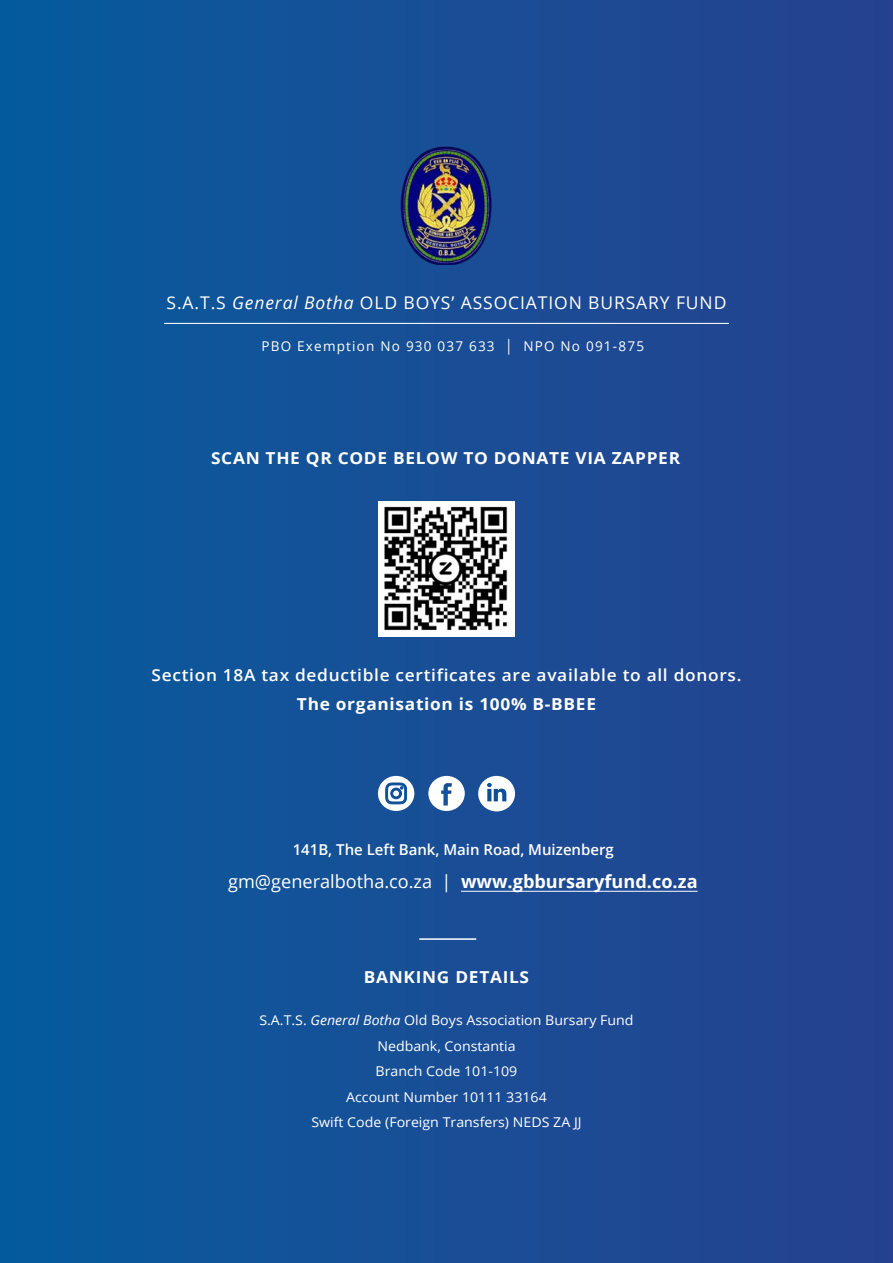
<style>
.page{position:relative;width:893px;height:1263px;background:#fff}
.page>*{position:absolute;margin:0;border:0;box-sizing:border-box;transform-origin:0 0}
.t1{font:700 18.15px "Open Sans";color:#fff}
.t2{font:17.55px "Open Sans";letter-spacing:.05em;color:#fff}
.t3{font:700 16.5px "Open Sans";letter-spacing:.04em;color:#fff;scale:1.05 1}
.t4{font:600 16.5px "Open Sans";letter-spacing:.04em;color:#fff;scale:1.05 1}
.t5{font:600 15px "Open Sans";color:#fff}
.t6{font:13.5px/25.5px "Open Sans";color:#fff;text-align:center;scale:1.05 1}
.t7{font:13.5px "Open Sans";letter-spacing:.09em;color:#fff}
.s1{font-style:italic}
.s2{font-size:15.75px}
.s3{font-weight:400}
</style>
<div class="page">
<div style="left:0;top:0;width:893px;height:1263px;background:linear-gradient(to right,#075b9d,#27418f)"></div>
<hr style="left:419px;top:938px;width:57px;height:2px;background:#fff">
<hr style="left:164px;top:323px;width:565px;height:1px;background:#fff">
<hr style="left:461px;top:891px;width:237px;height:1px;background:#fff">
<img style="left:399px;top:143px;width:95px;height:122px">
<div style="left:428px;top:776px;width:37px;height:35px;background:#fff;border-radius:50%"></div>
<svg style="left:441px;top:783px;width:11px;height:22px"></svg>
<div style="left:378px;top:776px;width:36px;height:35px;background:#fff;border-radius:50%"></div>
<svg style="left:385px;top:783px;width:22px;height:21px"></svg>
<div style="left:478px;top:776px;width:37px;height:35px;background:#fff;border-radius:50%"></div>
<svg style="left:487px;top:783px;width:19px;height:18px"></svg>
<img style="left:379px;top:501px;width:135px;height:135px">
<p class="t2" style="left:167px;top:290px;width:561px">S.A.T.S <span class="s1">General Botha</span> OLD BOYS’ ASSOCIATION BURSARY FUND</p>
<p class="t7" style="left:261px;top:337px;width:384px">PBO Exemption No 930 037 633 <span class="s2">|</span> NPO No 091-875</p>
<p class="t3" style="left:211px;top:446px;width:448px">SCAN THE QR CODE BELOW TO DONATE VIA ZAPPER</p>
<p class="t4" style="left:152px;top:664px;width:563px">Section 18A tax deductible certificates are available to all donors.</p>
<p class="t3" style="left:297px;top:692px;width:286px">The organisation is 100% B-BBEE</p>
<p class="t5" style="left:293px;top:839px;width:323px">141B, The Left Bank, Main Road, Muizenberg</p>
<h1 class="t1" style="left:228px;top:869px;width:471px"><span class="s3">gm@generalbotha.co.za |</span> www.gbbursaryfund.co.za</h1>
<p class="t3" style="left:364px;top:965px;width:159px">BANKING DETAILS</p>
<p class="t6" style="left:259px;top:1007px;width:358px">S.A.T.S. <span class="s1">General Botha</span> Old Boys Association Bursary Fund Nedbank, Constantia<br>Branch Code 101-109<br>Account Number 10111 33164<br>Swift Code (Foreign Transfers) NEDS ZA JJ</p>
</div>
